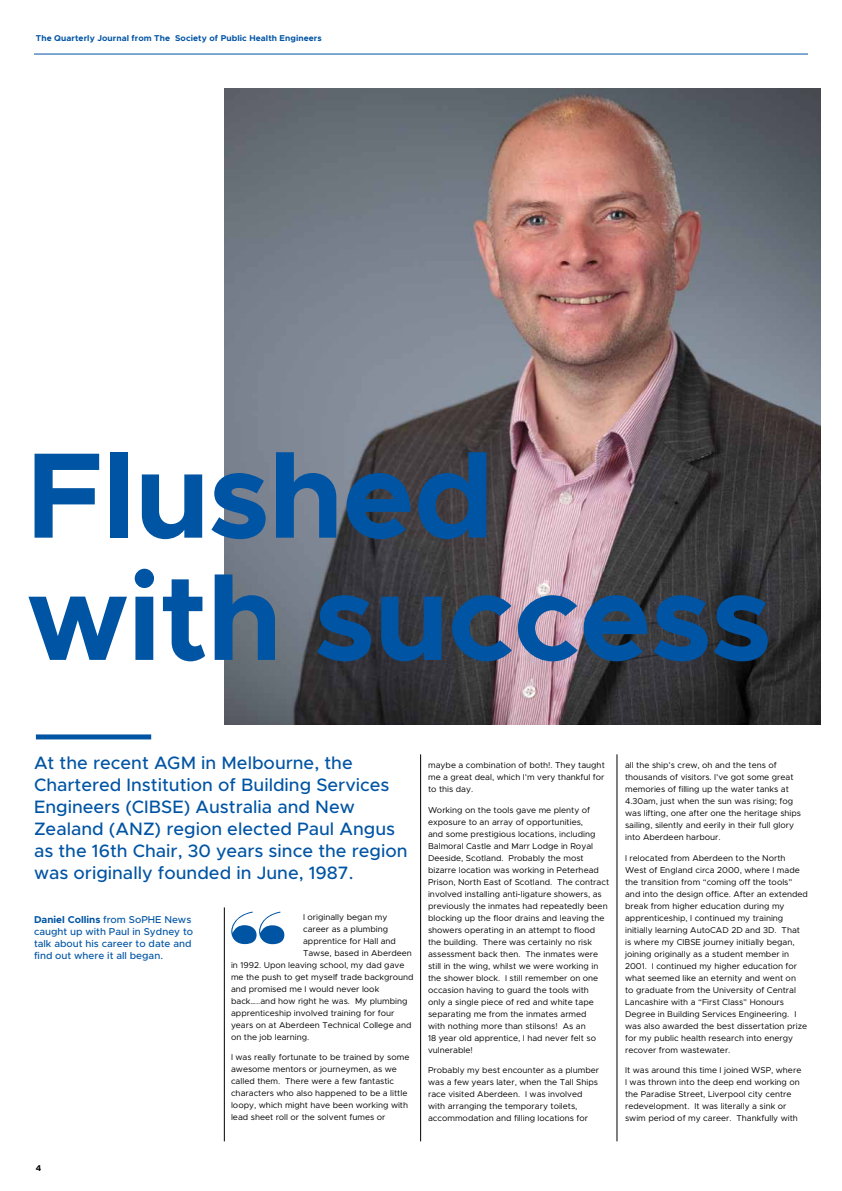
<style>
.page{position:relative;width:842px;height:1191px;background:#fff}
.page>*{position:absolute;margin:0;border:0;box-sizing:border-box;transform-origin:0 0}
.t1{font:700 122.2px/122.2px "Metropolis";letter-spacing:-.01em;color:#0054a4}
.t2{font:800 92.9px "Bodoni";color:#0054a4}
.t3{font:500 18px/22px "Metropolis";color:#0054a4}
.t4{font:500 10px/12px "Metropolis";color:#0054a4}
.t5{font:8.5px/12px "Metropolis";color:#000}
.t6{font:700 8.5px "Metropolis";letter-spacing:.01em;color:#0054a4}
.t7{font:700 8.5px "Metropolis";color:#000}
.s1{font-weight:700}
</style>
<div class="page">
<div style="left:36px;top:734px;width:115px;height:5px;background:#0054a4"></div>
<hr style="left:617px;top:754px;width:1px;height:387px;background:#000">
<hr style="left:420px;top:754px;width:1px;height:387px;background:#000">
<hr style="left:224px;top:907px;width:1px;height:234px;background:#000">
<hr style="left:34px;top:54px;width:774px;height:1px;background:#0054a4">
<img style="left:225px;top:88px;width:596px;height:636px">
<p class="t6" style="left:36px;top:32px;width:287px">The Quarterly Journal from The Society of Public Health Engineers</p>
<h1 class="t1" style="left:26px;top:429px;width:747px">Flushed with success</h1>
<p class="t3" style="left:34px;top:751px;width:375px">At the recent AGM in Melbourne, the Chartered Institution of Building Services Engineers (CIBSE) Australia and New Zealand (ANZ) region elected Paul Angus as the 16th Chair, 30 years since the region was originally founded in June, 1987.</p>
<p class="t4" style="left:34px;top:913px;width:161px"><span class="s1">Daniel Collins</span> from SoPHE News caught up with Paul in Sydney to talk about his career to date and find out where it all began.</p>
<h2 class="t2" style="left:229px;top:884px;width:57px">“</h2>
<p class="t5" style="left:303px;top:910px;width:86px">I originally began my</p>
<p class="t5" style="left:303px;top:922px;width:87px">career as a plumbing</p>
<p class="t5" style="left:303px;top:934px;width:94px">apprentice for Hall and</p>
<p class="t5" style="left:303px;top:946px;width:110px">Tawse, based in Aberdeen</p>
<p class="t5" style="left:231px;top:958px;width:175px">in 1992. Upon leaving school, my dad gave</p>
<p class="t5" style="left:231px;top:970px;width:184px">me the push to get myself trade background</p>
<p class="t5" style="left:231px;top:982px;width:150px">and promised me I would never look</p>
<p class="t5" style="left:231px;top:994px;width:178px">back…..and how right he was. My plumbing</p>
<p class="t5" style="left:231px;top:1006px;width:165px">apprenticeship involved training for four</p>
<p class="t5" style="left:231px;top:1018px;width:182px">years on at Aberdeen Technical College and</p>
<p class="t5" style="left:231px;top:1030px;width:80px">on the job learning.</p>
<p class="t5" style="left:231px;top:1051px;width:180px">I was really fortunate to be trained by some awesome mentors or journeymen, as we called them. There were a few fantastic characters who also happened to be a little loopy, which might have been working with lead sheet roll or the solvent fumes or</p>
<p class="t5" style="left:428px;top:759px;width:178px;text-align:justify">maybe a combination of both!. They taught me a great deal, which I’m very thankful for to this day.</p>
<p class="t5" style="left:428px;top:803px;width:183px">Working on the tools gave me plenty of exposure to an array of opportunities,<br>and some prestigious locations, including Balmoral Castle and Marr Lodge in Royal Deeside, Scotland. Probably the most bizarre location was working in Peterhead Prison, North East of Scotland. The contract involved installing anti-ligature showers, as previously the inmates had repeatedly been blocking up the floor drains and leaving the showers operating in an attempt to flood the building. There was certainly no risk assessment back then. The inmates were still in the wing, whilst we were working in the shower block. I still remember on one occasion having to guard the tools with<br>only a single piece of red and white tape separating me from the inmates armed<br>with nothing more than stilsons! As an<br>18 year old apprentice, I had never felt so vulnerable!</p>
<p class="t5" style="left:428px;top:1064px;width:173px">Probably my best encounter as a plumber was a few years later, when the Tall Ships race visited Aberdeen. I was involved with arranging the temporary toilets, accommodation and filling locations for</p>
<p class="t5" style="left:625px;top:759px;width:178px">all the ship’s crew, oh and the tens of thousands of visitors. I’ve got some great memories of filling up the water tanks at 4.30am, just when the sun was rising; fog was lifting, one after one the heritage ships sailing, silently and eerily in their full glory into Aberdeen harbour.</p>
<p class="t5" style="left:625px;top:851px;width:184px">I relocated from Aberdeen to the North West of England circa 2000, where I made the transition from “coming off the tools” and into the design office. After an extended break from higher education during my apprenticeship, I continued my training initially learning AutoCAD 2D and 3D. That is where my CIBSE journey initially began, joining originally as a student member in 2001. I continued my higher education for what seemed like an eternity and went on<br>to graduate from the University of Central Lancashire with a “First Class” Honours Degree in Building Services Engineering. I was also awarded the best dissertation prize for my public health research into energy recover from wastewater.</p>
<p class="t5" style="left:625px;top:1064px;width:178px">It was around this time I joined WSP, where I was thrown into the deep end working on the Paradise Street, Liverpool city centre redevelopment. It was literally a sink or swim period of my career. Thankfully with</p>
<p class="t7" style="left:36px;top:1162px;width:7px">4</p>
</div>
